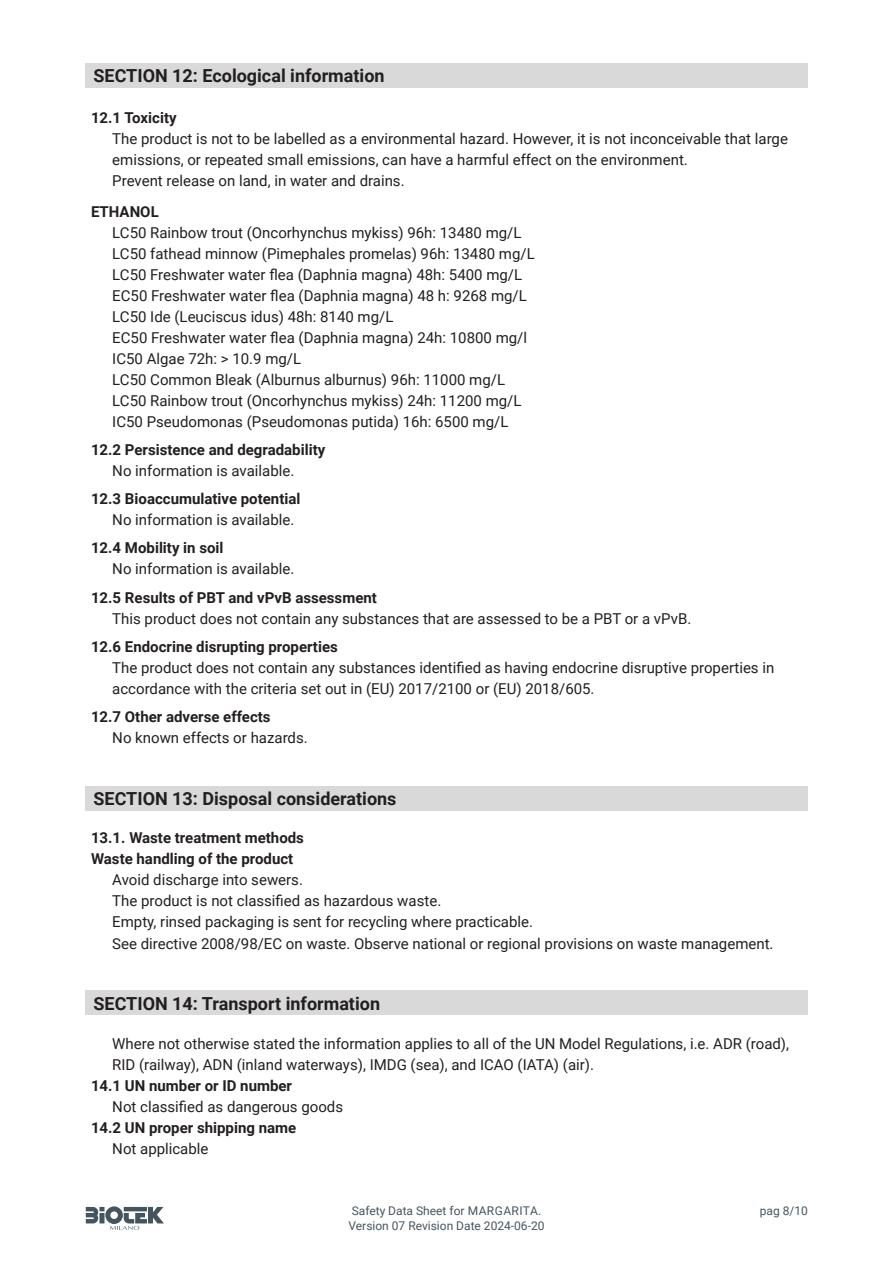
<style>
.page{position:relative;width:893px;height:1263px;background:#fff}
.page>*{position:absolute;margin:0;border:0;box-sizing:border-box;transform-origin:0 0}
.t1{font:700 18px "Roboto";color:#231f20}
.t2{font:15px/21px "Roboto";color:#231f20}
.t3{font:700 15px "Roboto";color:#231f20}
.t4{font:12px/14.4px "Roboto";color:#45555f}
</style>
<div class="page">
<svg style="left:86px;top:1206px;width:78px;height:24px"></svg>
<div style="left:85px;top:786px;width:723px;height:24px;background:#d9d9d9"></div>
<div style="left:85px;top:991px;width:723px;height:24px;background:#d9d9d9"></div>
<div style="left:85px;top:64px;width:723px;height:24px;background:#d9d9d9"></div>
<p class="t1" style="left:94px;top:63px;width:293px">SECTION 12: Ecological information</p>
<p class="t3" style="left:91px;top:107px;width:87px">12.1 Toxicity</p>
<p class="t2" style="left:112px;top:128px;width:677px">The product is not to be labelled as a environmental hazard. However, it is not inconceivable that large emissions, or repeated small emissions, can have a harmful effect on the environment.</p>
<p class="t2" style="left:112px;top:170px;width:294px">Prevent release on land, in water and drains.</p>
<p class="t3" style="left:91px;top:201px;width:69px">ETHANOL</p>
<p class="t2" style="left:112px;top:221px;width:411px">LC50 Rainbow trout (Oncorhynchus mykiss) 96h: 13480 mg/L</p>
<p class="t2" style="left:112px;top:242px;width:424px">LC50 fathead minnow (Pimephales promelas) 96h: 13480 mg/L</p>
<p class="t2" style="left:112px;top:263px;width:411px">LC50 Freshwater water flea (Daphnia magna) 48h: 5400 mg/L</p>
<p class="t2" style="left:112px;top:284px;width:416px">EC50 Freshwater water flea (Daphnia magna) 48 h: 9268 mg/L</p>
<p class="t2" style="left:112px;top:305px;width:283px">LC50 Ide (Leuciscus idus) 48h: 8140 mg/L</p>
<p class="t2" style="left:112px;top:326px;width:416px">EC50 Freshwater water flea (Daphnia magna) 24h: 10800 mg/l</p>
<p class="t2" style="left:112px;top:347px;width:190px">IC50 Algae 72h: &gt; 10.9 mg/L</p>
<p class="t2" style="left:112px;top:368px;width:394px">LC50 Common Bleak (Alburnus alburnus) 96h: 11000 mg/L</p>
<p class="t2" style="left:112px;top:389px;width:411px">LC50 Rainbow trout (Oncorhynchus mykiss) 24h: 11200 mg/L</p>
<p class="t2" style="left:112px;top:410px;width:398px">IC50 Pseudomonas (Pseudomonas putida) 16h: 6500 mg/L</p>
<p class="t3" style="left:91px;top:439px;width:236px">12.2 Persistence and degradability</p>
<p class="t2" style="left:112px;top:459px;width:183px">No information is available.</p>
<p class="t3" style="left:91px;top:488px;width:211px">12.3 Bioaccumulative potential</p>
<p class="t2" style="left:112px;top:509px;width:183px">No information is available.</p>
<p class="t3" style="left:91px;top:538px;width:134px">12.4 Mobility in soil</p>
<p class="t2" style="left:112px;top:558px;width:183px">No information is available.</p>
<p class="t3" style="left:91px;top:587px;width:287px">12.5 Results of PBT and vPvB assessment</p>
<p class="t2" style="left:112px;top:607px;width:581px">This product does not contain any substances that are assessed to be a PBT or a vPvB.</p>
<p class="t3" style="left:91px;top:636px;width:248px">12.6 Endocrine disrupting properties</p>
<p class="t2" style="left:112px;top:657px;width:663px">The product does not contain any substances identified as having endocrine disruptive properties in accordance with the criteria set out in (EU) 2017/2100 or (EU) 2018/605.</p>
<p class="t3" style="left:91px;top:706px;width:181px">12.7 Other adverse effects</p>
<p class="t2" style="left:112px;top:727px;width:197px">No known effects or hazards.</p>
<p class="t1" style="left:94px;top:786px;width:304px">SECTION 13: Disposal considerations</p>
<p class="t3" style="left:91px;top:828px;width:214px">13.1. Waste treatment methods</p>
<p class="t3" style="left:91px;top:849px;width:204px">Waste handling of the product</p>
<p class="t2" style="left:112px;top:869px;width:192px">Avoid discharge into sewers.</p>
<p class="t2" style="left:112px;top:890px;width:330px">The product is not classified as hazardous waste.</p>
<p class="t2" style="left:112px;top:911px;width:422px">Empty, rinsed packaging is sent for recycling where practicable.</p>
<p class="t2" style="left:112px;top:932px;width:663px">See directive 2008/98/EC on waste. Observe national or regional provisions on waste management.</p>
<p class="t1" style="left:94px;top:990px;width:288px">SECTION 14: Transport information</p>
<p class="t2" style="left:112px;top:1032px;width:678px">Where not otherwise stated the information applies to all of the UN Model Regulations, i.e. ADR (road),<br>RID (railway), ADN (inland waterways), IMDG (sea), and ICAO (IATA) (air).</p>
<p class="t3" style="left:91px;top:1075px;width:203px">14.1 UN number or ID number</p>
<p class="t2" style="left:112px;top:1095px;width:232px">Not classified as dangerous goods</p>
<p class="t3" style="left:91px;top:1117px;width:207px">14.2 UN proper shipping name</p>
<p class="t2" style="left:112px;top:1137px;width:98px">Not applicable</p>
<p class="t4" style="left:349px;top:1203px;width:197px">Safety Data Sheet for MARGARITA.<br>Version 07 Revision Date 2024-06-20</p>
<p class="t4" style="left:760px;top:1203px;width:50px">pag 8/10</p>
</div>
